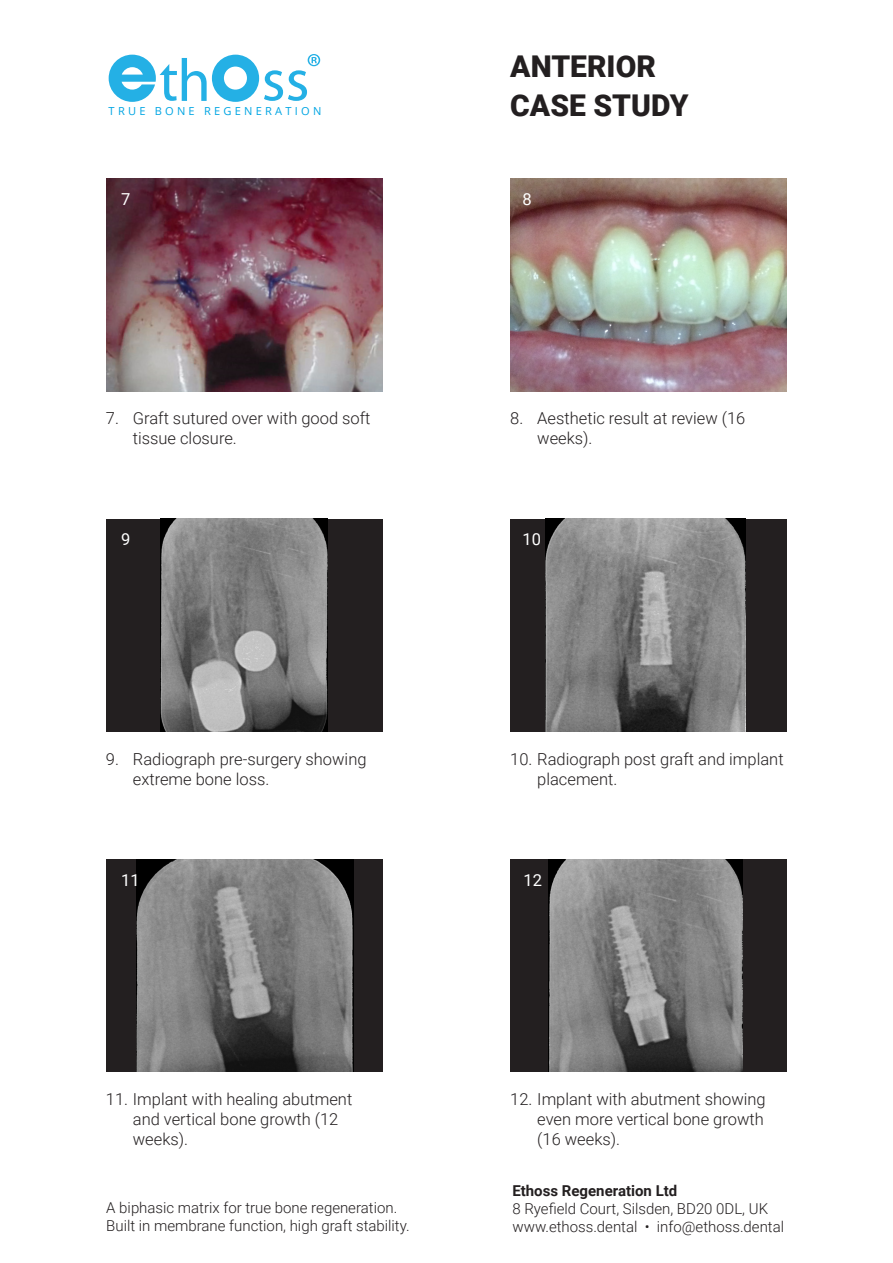
<style>
.page{position:relative;width:893px;height:1263px;background:#fff}
.page>*{position:absolute;margin:0;border:0;box-sizing:border-box;transform-origin:0 0}
.t1{font:900 30px "Roboto";color:#231f20}
.t2{font:300 16.5px/19.8px "Roboto";color:#231f20}
.t3{font:16.5px "Roboto";color:#fff}
.t4{font:300 15px/18px "Roboto";color:#231f20}
.t5{font:700 15px "Roboto";color:#231f20}
.t6{font:11.1px "Open Sans";letter-spacing:.29em;color:#00a5e3}
</style>
<div class="page">
<svg style="left:109px;top:54px;width:211px;height:48px"></svg>
<div style="left:510px;top:859px;width:277px;height:212px;background:#231f20"></div>
<img style="left:548px;top:859px;width:195px;height:212px">
<img style="left:106px;top:179px;width:277px;height:212px">
<img style="left:510px;top:179px;width:277px;height:212px">
<div style="left:510px;top:519px;width:277px;height:212px;background:#231f20"></div>
<img style="left:545px;top:519px;width:200px;height:212px">
<div style="left:106px;top:519px;width:277px;height:212px;background:#231f20"></div>
<img style="left:161px;top:519px;width:166px;height:212px">
<div style="left:106px;top:859px;width:276px;height:212px;background:#231f20"></div>
<img style="left:136px;top:859px;width:217px;height:212px">
<p class="t6" style="left:109px;top:104px;width:214px">TRUE BONE REGENERATION</p>
<p class="t1" style="left:510px;top:45px;width:147px">ANTERIOR</p>
<p class="t1" style="left:510px;top:84px;width:180px">CASE STUDY</p>
<p class="t3" style="left:121px;top:188px;width:11px">7</p>
<p class="t3" style="left:522px;top:188px;width:11px">8</p>
<p class="t2" style="left:133px;top:408px;width:239px;text-indent:-27px">7. Graft sutured over with good soft tissue closure.</p>
<p class="t2" style="left:537px;top:408px;width:210px;text-indent:-27px">8. Aesthetic result at review (16 weeks).</p>
<p class="t3" style="left:121px;top:528px;width:11px">9</p>
<p class="t3" style="left:522px;top:528px;width:20px">10</p>
<p class="t2" style="left:133px;top:749px;width:235px;text-indent:-27px">9. Radiograph pre-surgery showing extreme bone loss.</p>
<p class="t2" style="left:537px;top:749px;width:248px;text-indent:-27px">10. Radiograph post graft and implant placement.</p>
<p class="t3" style="left:121px;top:868px;width:20px">11</p>
<p class="t2" style="left:133px;top:1089px;width:221px;text-indent:-27px">11. Implant with healing abutment and vertical bone growth (12 weeks).</p>
<p class="t4" style="left:106px;top:1198px;width:305px">A biphasic matrix for true bone regeneration.<br>Built in membrane function, high graft stability.</p>
<p class="t3" style="left:524px;top:868px;width:20px">12</p>
<p class="t2" style="left:537px;top:1089px;width:230px;text-align:justify;text-indent:-27px">12. Implant with abutment showing even more vertical bone growth (16 weeks).</p>
<p class="t5" style="left:512px;top:1180px;width:166px">Ethoss Regeneration Ltd</p>
<p class="t4" style="left:512px;top:1198px;width:273px">8 Ryefield Court, Silsden, BD20 0DL, UK www.ethoss.dental • info@ethoss.dental</p>
</div>
